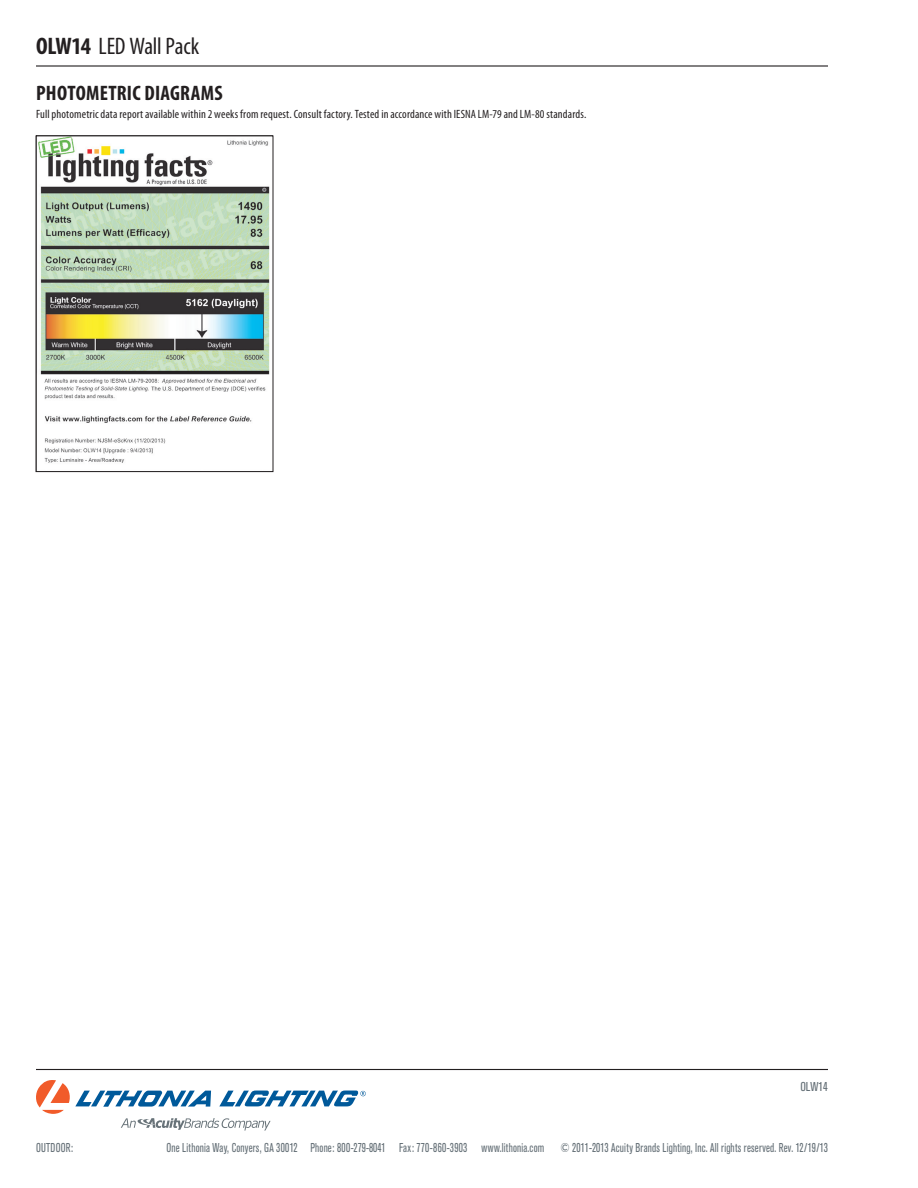
<style>
.page{position:relative;width:918px;height:1188px;background:#fff}
.page>*{position:absolute;margin:0;border:0;box-sizing:border-box;transform-origin:0 0}
.t1{font:condensed 24px "Myriad Pro";letter-spacing:-.01em;color:#231f20}
.t2{font:700 condensed 21px "Myriad Pro";letter-spacing:.01em;color:#231f20}
.t3{font:condensed 12.75px "Akzidenz Grotesk BE";letter-spacing:.015em;color:#667178;scale:.87 1}
.t4{font:condensed 12.75px "Akzidenz Grotesk BE";letter-spacing:.015em;color:#667178}
.t5{font:condensed 12px "Myriad Pro";letter-spacing:.01em;color:#231f20}
.s1{font-weight:700}
</style>
<div class="page">
<hr style="left:36px;top:65px;width:792px;height:2px;background:#231f20">
<hr style="left:36px;top:1069px;width:792px;height:1px;background:#231f20">
<svg style="left:36px;top:1080px;width:330px;height:51px"></svg>
<img style="left:38px;top:138px;width:232px;height:325px">
<div style="left:36px;top:136px;width:237px;height:336px;border:1px solid #231f20"></div>
<h1 class="t1" style="left:36px;top:32px;width:165px"><span class="s1">OLW14</span> LED Wall Pack</h1>
<h2 class="t2" style="left:36px;top:80px;width:188px">PHOTOMETRIC DIAGRAMS</h2>
<p class="t5" style="left:36px;top:107px;width:552px">Full photometric data report available within 2 weeks from request. Consult factory. Tested in accordance with IESNA LM-79 and LM-80 standards.</p>
<p class="t4" style="left:800px;top:1079px;width:29px">OLW14</p>
<p class="t3" style="left:36px;top:1141px;width:44px">OUTDOOR:</p>
<p class="t3" style="left:167px;top:1141px;width:436px">One Lithonia Way, Conyers, GA 30012 Phone: 800-279-8041 Fax: 770-860-3903 www.lithonia.com</p>
<p class="t3" style="left:560px;top:1141px;width:309px">© 2011-2013 Acuity Brands Lighting, Inc. All rights reserved. Rev. 12/19/13</p>
</div>
